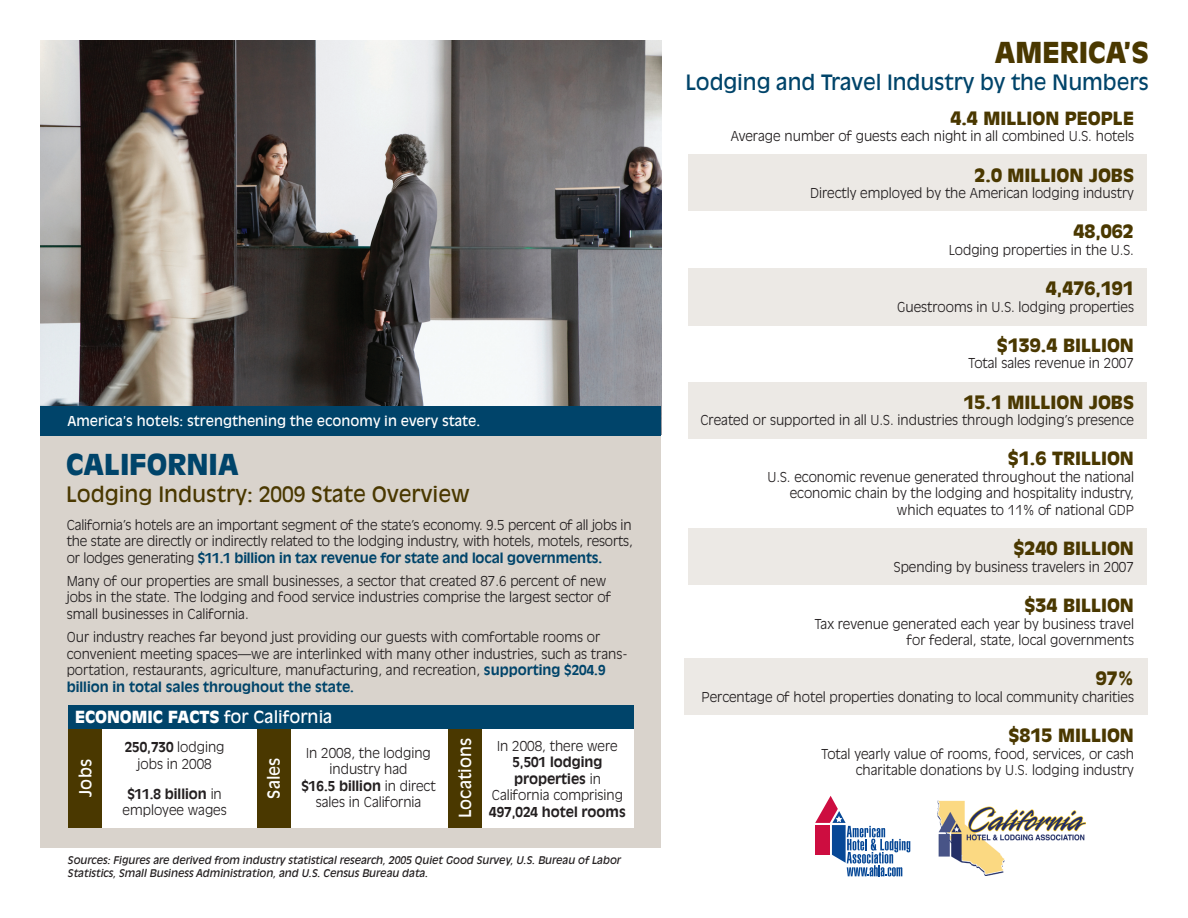
<style>
.page{position:relative;width:1188px;height:918px;background:#fff}
.page>*{position:absolute;margin:0;border:0;box-sizing:border-box;transform-origin:0 0}
.t1{font:900 28.5px "Antique Olive Std";color:#00446a}
.t2{font:900 28.5px "Antique Olive Std";color:#4a3800}
.t3{font:21px "Antique Olive Std";color:#4a3800}
.t4{font:20.85px "Antique Olive Std";letter-spacing:-.005em;color:#00446a}
.t5{font:900 18px "Antique Olive Std";color:#4a3800}
.t6{font:900 16.5px "Antique Olive Std";color:#fff}
.t7{font:16.5px "Antique Olive Std";color:#fff}
.t8{font:300 13.5px/16.5px "Antique Olive Std";color:#231f20;text-align:center}
.t9{font:700 13.5px/16.5px "Antique Olive Std";color:#231f20;text-align:center}
.t10{font:13.5px "Antique Olive Std";color:#fff}
.t11{font:italic 10.5px/13.5px "Antique Olive Std";letter-spacing:-.005em;color:#231f20}
.s1{font-weight:700;color:#00446a}
.s2{font-weight:400}
.s3{font-weight:700}
.s4{font-weight:300}
</style>
<div class="page">
<div style="left:688px;top:154px;width:460px;height:57px;background:#ece9e5"></div>
<div style="left:688px;top:268px;width:460px;height:58px;background:#ece9e5"></div>
<div style="left:688px;top:382px;width:460px;height:56px;background:#ece9e5"></div>
<div style="left:688px;top:528px;width:460px;height:57px;background:#ece9e5"></div>
<div style="left:684px;top:658px;width:464px;height:57px;background:#ece9e5"></div>
<img style="left:40px;top:40px;width:622px;height:366px">
<div style="left:40px;top:435px;width:622px;height:413px;background:#d9d3cc"></div>
<div style="left:68px;top:705px;width:565px;height:122px;background:#fff"></div>
<div style="left:68px;top:729px;width:34px;height:98px;background:#4a3800"></div>
<div style="left:68px;top:705px;width:565px;height:24px;background:#00446a"></div>
<div style="left:257px;top:729px;width:33px;height:98px;background:#4a3800"></div>
<div style="left:448px;top:729px;width:34px;height:98px;background:#4a3800"></div>
<svg style="left:815px;top:796px;width:95px;height:80px"></svg>
<img style="left:937px;top:800px;width:149px;height:76px">
<div style="left:40px;top:406px;width:622px;height:29px;background:#00446a"></div>
<p class="t10" style="left:68px;top:413px;width:414px">America’s hotels: strengthening the economy in every state.</p>
<h1 class="t1" style="left:66px;top:447px;width:174px">CALIFORNIA</h1>
<h2 class="t3" style="left:66px;top:482px;width:405px">Lodging Industry: 2009 State Overview</h2>
<p class="t8" style="left:67px;top:517px;width:568px;text-align:justify">California’s hotels are an important segment of the state’s economy. 9.5 percent of all jobs in the state are directly or indirectly related to the lodging industry, with hotels, motels, resorts, or lodges generating <span class="s1">$11.1 billion in tax revenue for state and local governments.</span></p>
<p class="t8" style="left:67px;top:573px;width:546px;text-align:left">Many of our properties are small businesses, a sector that created 87.6 percent of new jobs in the state. The lodging and food service industries comprise the largest sector of small businesses in California.</p>
<p class="t8" style="left:67px;top:629px;width:562px;text-align:left">Our industry reaches far beyond just providing our guests with comfortable rooms or convenient meeting spaces—we are interlinked with many other industries, such as trans&shy;portation, restaurants, agriculture, manufacturing, and recreation, <span class="s1">supporting $204.9 billion in total sales throughout the state.</span></p>
<p class="t6" style="left:75px;top:707px;width:259px">ECONOMIC FACTS <span class="s2">for California</span></p>
<p class="t7" style="left:264px;top:799px;width:43px;rotate:-90deg">Sales</p>
<p class="t8" style="left:125px;top:739px;width:101px"><span class="s3">250,730</span> lodging jobs in 2008</p>
<p class="t8" style="left:123px;top:786px;width:106px"><span class="s3">$11.8 billion</span> in employee wages</p>
<p class="t8" style="left:301px;top:745px;width:136px">In 2008, the lodging industry had<br><span class="s3">$16.5 billion</span> in direct sales in California</p>
<p class="t7" style="left:76px;top:797px;width:39px;rotate:-90deg">Jobs</p>
<p class="t7" style="left:455px;top:818px;width:81px;rotate:-90deg">Locations</p>
<p class="t8" style="left:497px;top:738px;width:122px">In 2008, there were</p>
<p class="t9" style="left:492px;top:754px;width:133px">5,501 lodging properties <span class="s4">in<br>California comprising</span></p>
<p class="t9" style="left:489px;top:803px;width:138px">497,024 hotel rooms</p>
<p class="t11" style="left:68px;top:853px;width:555px">Sources: Figures are derived from industry statistical research, 2005 Quiet Good Survey, U.S. Bureau of Labor<br>Statistics, Small Business Administration, and U.S. Census Bureau data.</p>
<h1 class="t2" style="left:995px;top:35px;width:156px">AMERICA’S</h1>
<h3 class="t4" style="left:686px;top:69px;width:465px">Lodging and Travel Industry by the Numbers</h3>
<h3 class="t5" style="left:950px;top:108px;width:185px">4.4 MILLION PEOPLE</h3>
<p class="t8" style="left:731px;top:128px;width:405px">Average number of guests each night in all combined U.S. hotels</p>
<h3 class="t5" style="left:974px;top:164px;width:161px">2.0 MILLION JOBS</h3>
<p class="t8" style="left:810px;top:185px;width:325px">Directly employed by the American lodging industry</p>
<h3 class="t5" style="left:1073px;top:221px;width:62px">48,062</h3>
<p class="t8" style="left:949px;top:242px;width:187px">Lodging properties in the U.S.</p>
<h3 class="t5" style="left:1046px;top:278px;width:90px">4,476,191</h3>
<p class="t8" style="left:897px;top:299px;width:238px">Guestrooms in U.S. lodging properties</p>
<h3 class="t5" style="left:997px;top:335px;width:77px">$139.4 BILLION</h3>
<p class="t8" style="left:969px;top:355px;width:167px">Total sales revenue in 2007</p>
<h3 class="t5" style="left:963px;top:391px;width:172px">15.1 MILLION JOBS</h3>
<p class="t8" style="left:700px;top:412px;width:435px">Created or supported in all U.S. industries through lodging’s presence</p>
<h3 class="t5" style="left:1008px;top:448px;width:128px">$1.6 TRILLION</h3>
<p class="t8" style="left:767px;top:469px;width:368px;text-align:right">U.S. economic revenue generated throughout the national economic chain by the lodging and hospitality industry, which equates to 11% of national GDP</p>
<h3 class="t5" style="left:1013px;top:538px;width:122px">$240 BILLION</h3>
<p class="t8" style="left:894px;top:559px;width:242px">Spending by business travelers in 2007</p>
<h3 class="t5" style="left:1024px;top:595px;width:111px">$34 BILLION</h3>
<p class="t8" style="left:815px;top:615px;width:321px;text-align:right">Tax revenue generated each year by business travel for federal, state, local governments</p>
<h3 class="t5" style="left:1096px;top:668px;width:40px">97%</h3>
<p class="t8" style="left:702px;top:689px;width:434px">Percentage of hotel properties donating to local community charities</p>
<h3 class="t5" style="left:1008px;top:725px;width:127px">$815 MILLION</h3>
<p class="t8" style="left:822px;top:746px;width:314px;text-align:right">Total yearly value of rooms, food, services, or cash charitable donations by U.S. lodging industry</p>
</div>
